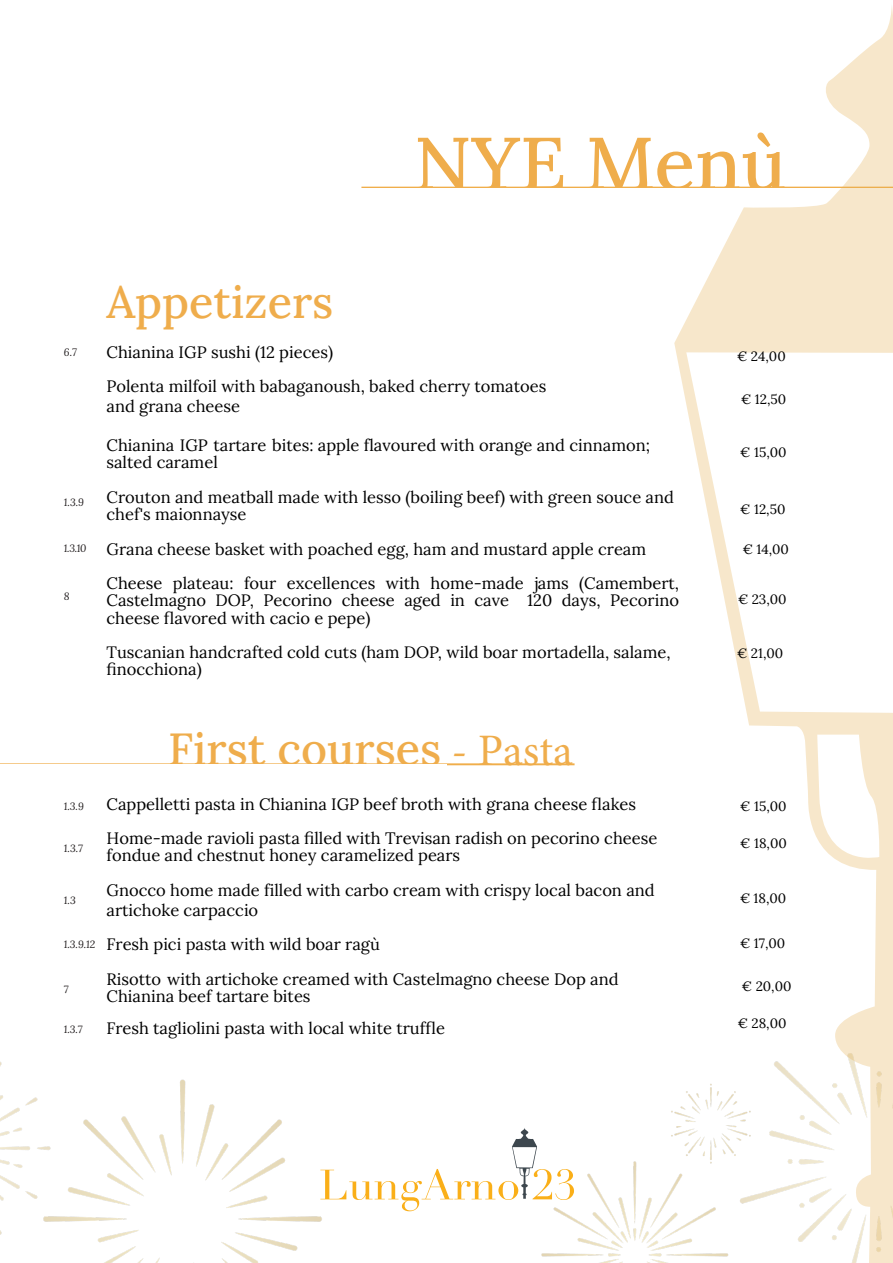
<style>
.page{position:relative;width:893px;height:1263px;background:#fff}
.page>*{position:absolute;margin:0;border:0;box-sizing:border-box;transform-origin:0 0}
.t1{font:500 75px "Lora";color:#efad4c}
.t2{font:500 45px "Lora";color:#efad4c}
.t3{font:16.5px/34.5px "Lora";color:#000}
.t4{font:13.5px "Lora";color:#000}
.t5{font:italic 10.5px "Lora";color:#231f20}
.s1{font-family:"Minion Pro";font-weight:400}
</style>
<div class="page">
<hr style="left:0;top:763px;width:575px;height:2px;background:#f0ae4b">
<img style="left:0;top:1062px;width:674px;height:201px">
<hr style="left:361px;top:187px;width:532px;height:1px;background:#f0ae4b">
<svg style="left:674px;top:6px;width:219px;height:1257px"></svg>
<div style="left:0;top:764px;width:446px;height:22px;background:#fff"></div>
<p class="t1" style="left:414px;top:107px;width:374px">NYE Menù</p>
<p class="t5" style="left:64px;top:345px;width:14px">6.7</p>
<p class="t5" style="left:64px;top:495px;width:22px">1.3.9</p>
<p class="t5" style="left:64px;top:541px;width:24px">1.3.10</p>
<p class="t5" style="left:64px;top:589px;width:7px">8</p>
<p class="t2" style="left:106px;top:268px;width:228px">Appetizers</p>
<p class="t3" style="left:106px;top:333px;width:441px">Chianina IGP sushi (12 pieces)<br>Polenta milfoil with babaganoush, baked cherry tomatoes</p>
<p class="t3" style="left:106px;top:388px;width:135px">and grana cheese</p>
<p class="t3" style="left:106px;top:435px;width:545px;line-height:17.2px">Chianina IGP tartare bites: apple flavoured with orange and cinnamon; salted caramel</p>
<p class="t3" style="left:106px;top:487px;width:569px;line-height:17.2px">Crouton and meatball made with lesso (boiling beef) with green souce and chef's maionnayse</p>
<p class="t3" style="left:106px;top:530px;width:574px">Grana cheese basket with poached egg, ham and mustard apple cream<br>Cheese plateau: four excellences with home-made jams (Camembert,</p>
<p class="t3" style="left:106px;top:591px;width:574px;line-height:17.2px">Castelmagno DOP, Pecorino cheese aged in cave 120 days, Pecorino cheese flavored with cacio e pepe)</p>
<p class="t3" style="left:107px;top:642px;width:566px;line-height:17.2px">Tuscanian handcrafted cold cuts (ham DOP, wild boar mortadella, salame, finocchiona)</p>
<p class="t4" style="left:737px;top:346px;width:50px">€ 24,00</p>
<p class="t4" style="left:741px;top:389px;width:47px">€ 12,50</p>
<p class="t4" style="left:740px;top:441px;width:48px">€ 15,00</p>
<p class="t4" style="left:740px;top:499px;width:47px">€ 12,50</p>
<p class="t4" style="left:743px;top:539px;width:48px">€ 14,00</p>
<p class="t4" style="left:738px;top:589px;width:50px">€ 23,00</p>
<p class="t4" style="left:737px;top:643px;width:48px">€ 21,00</p>
<p class="t5" style="left:64px;top:799px;width:22px">1.3.9</p>
<p class="t5" style="left:64px;top:841px;width:21px">1.3.7</p>
<p class="t5" style="left:64px;top:893px;width:13px">1.3</p>
<p class="t5" style="left:64px;top:937px;width:33px">1.3.9.12</p>
<p class="t5" style="left:64px;top:981px;width:6px">7</p>
<p class="t5" style="left:64px;top:1022px;width:20px">1.3.7</p>
<p class="t2" style="left:168px;top:715px;width:406px">First courses <span class="s1">- Pasta</span></p>
<p class="t3" style="left:106px;top:785px;width:552px">Cappelletti pasta in Chianina IGP beef broth with grana cheese flakes<br>Home-made ravioli pasta filled with Trevisan radish on pecorino cheese</p>
<p class="t3" style="left:106px;top:837px;width:550px">fondue and chestnut honey caramelized pears<br>Gnocco home made filled with carbo cream with crispy local bacon and</p>
<p class="t3" style="left:106px;top:891px;width:514px">artichoke carpaccio<br>Fresh pici pasta with wild boar ragù<br>Risotto with artichoke creamed with Castelmagno cheese Dop and</p>
<p class="t3" style="left:106px;top:978px;width:206px">Chianina beef tartare bites</p>
<p class="t3" style="left:106px;top:1010px;width:340px">Fresh tagliolini pasta with local white truffle</p>
<p class="t4" style="left:740px;top:796px;width:48px">€ 15,00</p>
<p class="t4" style="left:740px;top:833px;width:48px">€ 18,00</p>
<p class="t4" style="left:740px;top:888px;width:47px">€ 18,00</p>
<p class="t4" style="left:740px;top:933px;width:47px">€ 17,00</p>
<p class="t4" style="left:742px;top:976px;width:51px">€ 20,00</p>
<p class="t4" style="left:738px;top:1013px;width:50px">€ 28,00</p>
</div>
